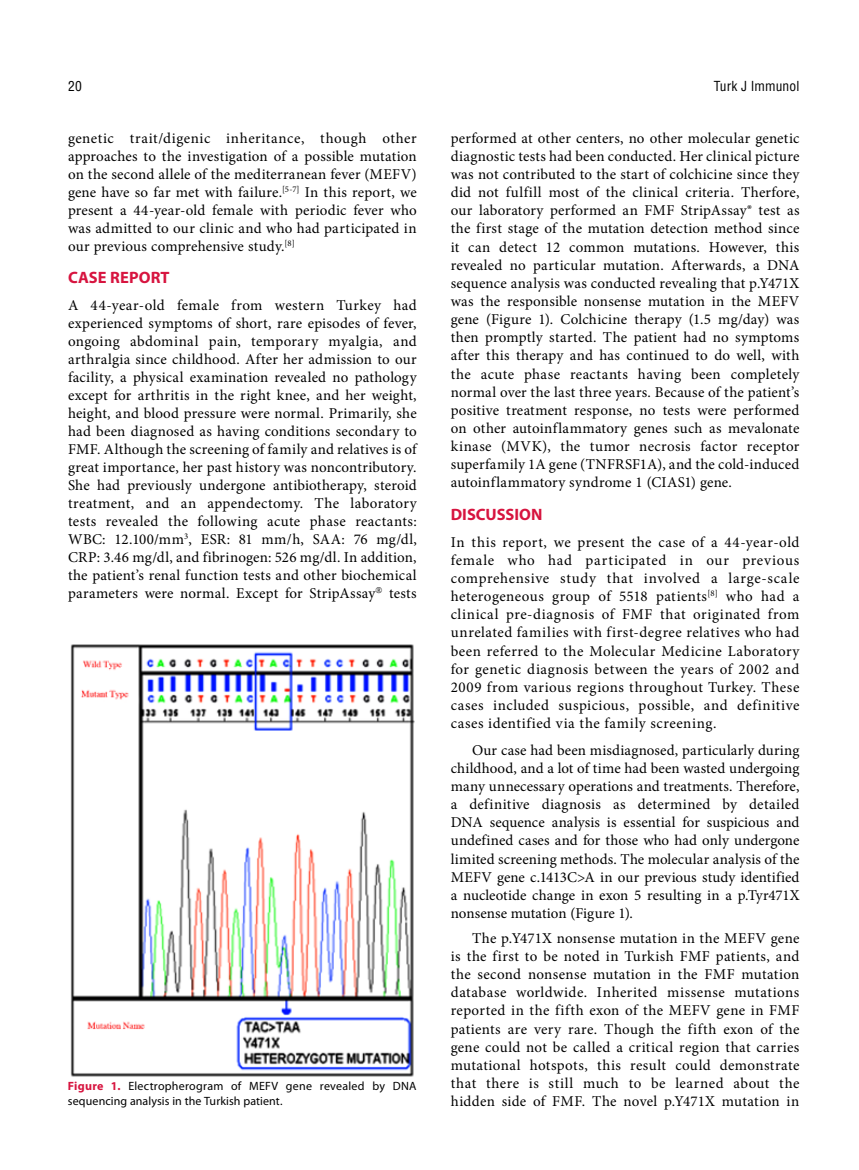
<style>
.page{position:relative;width:859px;height:1170px;background:#fff}
.page>*{position:absolute;margin:0;border:0;box-sizing:border-box;transform-origin:0 0}
.t1{font:700 16.5px "Myriad Pro";letter-spacing:.005em;color:#d7143f}
.t2{font:15px/18.1px "Minion Pro";letter-spacing:.015em;color:#000;text-align:justify}
.t3{font:13.5px "Helvetica Cond Normal Tr";letter-spacing:.005em;color:#000}
.t4{font:12px/15px "Myriad Pro";letter-spacing:.015em;color:#000}
.s1{font-weight:700;color:#d7143f}
</style>
<div class="page">
<img style="left:70px;top:644px;width:345px;height:433px">
<p class="t3" style="left:68px;top:78px;width:15px">20</p>
<p class="t3" style="left:714px;top:78px;width:87px">Turk J Immunol</p>
<p class="t2" style="left:68px;top:129px;width:350px">genetic trait/digenic inheritance, though other approaches to the investigation of a possible mutation on the second allele of the mediterranean fever (MEFV) gene have so far met with failure.<sup>[5-7]</sup> In this report, we present a 44-year-old female with periodic fever who was admitted to our clinic and who had participated in our previous comprehensive study.<sup>[8]</sup></p>
<p class="t1" style="left:68px;top:267px;width:103px">CASE REPORT</p>
<p class="t2" style="left:68px;top:296px;width:350px">A 44-year-old female from western Turkey had experienced symptoms of short, rare episodes of fever, ongoing abdominal pain, temporary myalgia, and arthralgia since childhood. After her admission to our facility, a physical examination revealed no pathology except for arthritis in the right knee, and her weight, height, and blood pressure were normal. Primarily, she had been diagnosed as having conditions secondary to FMF. Although the screening of family and relatives is of great importance, her past history was noncontributory.<br>She had previously undergone antibiotherapy, steroid treatment, and an appendectomy. The laboratory tests revealed the following acute phase reactants:<br>WBC: 12.100/mm<sup>3</sup>, ESR: 81 mm/h, SAA: 76 mg/dl, CRP: 3.46 mg/dl, and fibrinogen: 526 mg/dl. In addition, the patient’s renal function tests and other biochemical parameters were normal. Except for StripAssay tests</p>
<p class="t4" style="left:68px;top:1078px;width:350px"><span class="s1">Figure 1.</span> Electropherogram of MEFV gene revealed by DNA sequencing analysis in the Turkish patient.</p>
<p class="t2" style="left:451px;top:129px;width:350px">performed at other centers, no other molecular genetic diagnostic tests had been conducted. Her clinical picture was not contributed to the start of colchicine since they did not fulfill most of the clinical criteria. Therfore, our laboratory performed an FMF StripAssay® test as the first stage of the mutation detection method since it can detect 12 common mutations. However, this revealed no particular mutation. Afterwards, a DNA sequence analysis was conducted revealing that p.Y471X was the responsible nonsense mutation in the MEFV gene (Figure 1). Colchicine therapy (1.5 mg/day) was then promptly started. The patient had no symptoms after this therapy and has continued to do well, with the acute phase reactants having been completely normal over the last three years. Because of the patient’s positive treatment response, no tests were performed on other autoinflammatory genes such as mevalonate kinase (MVK), the tumor necrosis factor receptor superfamily 1A gene (TNFRSF1A), and the cold-induced autoinflammatory syndrome 1 (CIAS1) gene.</p>
<p class="t1" style="left:451px;top:503px;width:93px">DISCUSSION</p>
<p class="t2" style="left:451px;top:533px;width:350px">In this report, we present the case of a 44-year-old female who had participated in our previous comprehensive study that involved a large-scale heterogeneous group of 5518 patients<sup>[8]</sup> who had a clinical pre-diagnosis of FMF that originated from unrelated families with first-degree relatives who had been referred to the Molecular Medicine Laboratory for genetic diagnosis between the years of 2002 and 2009 from various regions throughout Turkey. These cases included suspicious, possible, and definitive cases identified via the family screening.</p>
<p class="t2" style="left:451px;top:740px;width:350px;text-indent:21px">Our case had been misdiagnosed, particularly during childhood, and a lot of time had been wasted undergoing many unnecessary operations and treatments. Therefore, a definitive diagnosis as determined by detailed DNA sequence analysis is essential for suspicious and undefined cases and for those who had only undergone limited screening methods. The molecular analysis of the MEFV gene c.1413C&gt;A in our previous study identified a nucleotide change in exon 5 resulting in a p.Tyr471X nonsense mutation (Figure 1).</p>
<p class="t2" style="left:451px;top:928px;width:350px;text-indent:21px">The p.Y471X nonsense mutation in the MEFV gene is the first to be noted in Turkish FMF patients, and the second nonsense mutation in the FMF mutation database worldwide. Inherited missense mutations reported in the fifth exon of the MEFV gene in FMF patients are very rare. Though the fifth exon of the gene could not be called a critical region that carries mutational hotspots, this result could demonstrate that there is still much to be learned about the hidden side of FMF. The novel p.Y471X mutation in</p>
</div>
